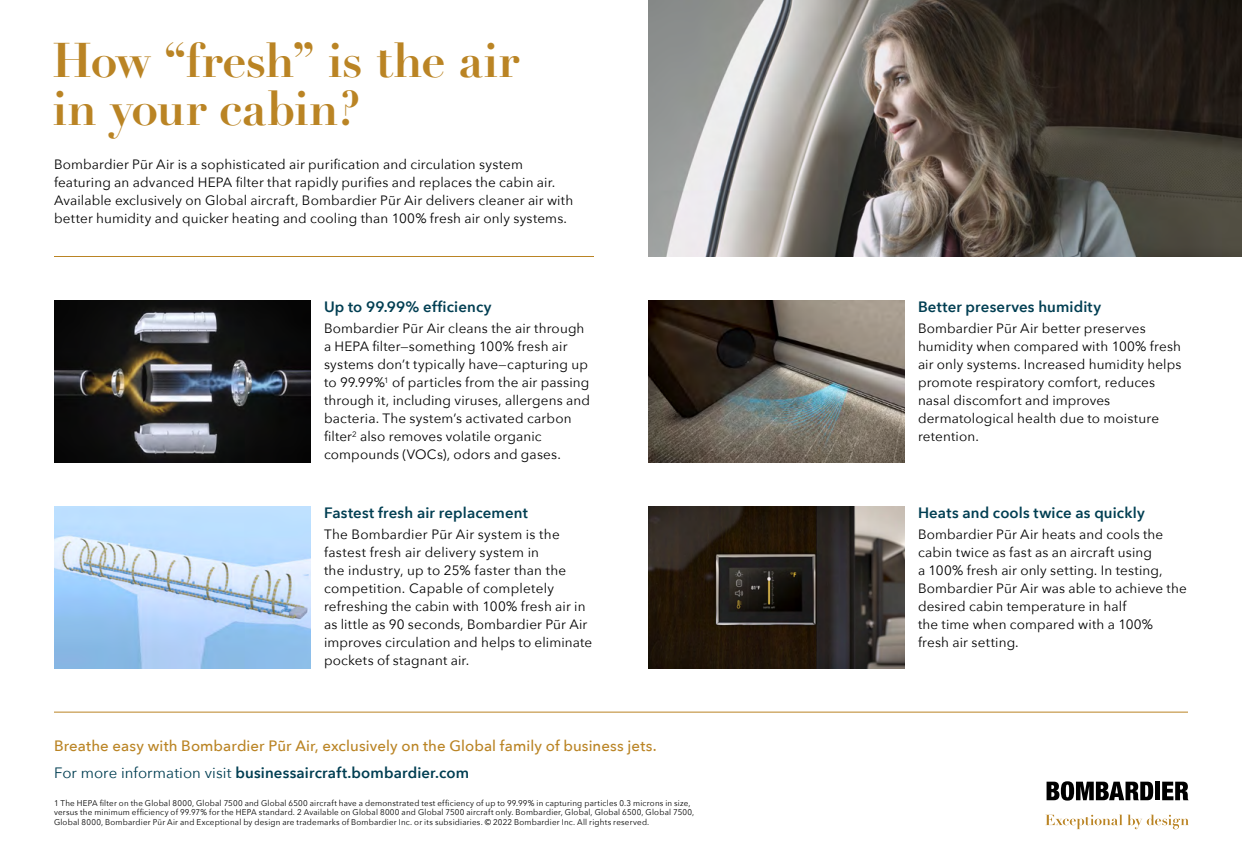
<style>
.page{position:relative;width:1242px;height:864px;background:#fff}
.page>*{position:absolute;margin:0;border:0;box-sizing:border-box;transform-origin:0 0}
.t1{font:700 48px/48px "Didot LH";letter-spacing:-.01em;color:#ba8424}
.t2{font:500 15px/27px "Avenir Next";letter-spacing:.005em;color:#ba8424}
.t3{font:600 15px "Avenir Next";letter-spacing:.01em;color:#003e52}
.t4{font:13.5px/18px "Avenir Next";letter-spacing:.01em;color:#000}
.t5{font:8.25px/9.8px "Avenir Next";letter-spacing:.025em;color:#000}
.s1{font-weight:400;color:#003e52}
.s2{font-weight:600;color:#003e52}
</style>
<div class="page">
<img style="left:54px;top:506px;width:256px;height:162px">
<img style="left:648px;top:300px;width:256px;height:162px">
<img style="left:648px;top:506px;width:256px;height:162px">
<img style="left:54px;top:300px;width:256px;height:162px">
<svg style="left:1045px;top:815px;width:144px;height:14px"></svg>
<svg style="left:1047px;top:781px;width:106px;height:20px"></svg>
<div style="left:1155px;top:782px;width:5px;height:18px;background:#000"></div>
<svg style="left:1162px;top:782px;width:27px;height:18px"></svg>
<hr style="left:54px;top:256px;width:540px;height:1px;background:#ba8424">
<hr style="left:54px;top:712px;width:1134px;height:1px;background:#ba8424">
<img style="left:648px;top:0;width:594px;height:256px">
<h1 class="t1" style="left:52px;top:37px;width:468px">How “fresh” is the air in your cabin?</h1>
<p class="t4" style="left:54px;top:154px;width:521px">Bombardier Pũr Air is a sophisticated air purification and circulation system featuring an advanced HEPA filter that rapidly purifies and replaces the cabin air.<br>Available exclusively on Global aircraft, Bombardier Pũr Air delivers cleaner air with better humidity and quicker heating and cooling than 100% fresh air only systems.</p>
<p class="t3" style="left:324px;top:294px;width:169px">Up to 99.99% efficiency</p>
<p class="t4" style="left:324px;top:319px;width:267px">Bombardier Pũr Air cleans the air through a HEPA filter—something 100% fresh air systems don’t typically have—capturing up to 99.99%<sup>1</sup> of particles from the air passing through it, including viruses, allergens and bacteria. The system’s activated carbon filter<sup>2</sup> also removes volatile organic compounds (VOCs), odors and gases.</p>
<p class="t3" style="left:324px;top:500px;width:205px">Fastest fresh air replacement</p>
<p class="t4" style="left:324px;top:525px;width:270px">The Bombardier Pũr Air system is the fastest fresh air delivery system in<br>the industry, up to 25% faster than the competition. Capable of completely refreshing the cabin with 100% fresh air in as little as 90 seconds, Bombardier Pũr Air improves circulation and helps to eliminate pockets of stagnant air.</p>
<p class="t2" style="left:54px;top:732px;width:604px">Breathe easy with Bombardier Pũr Air, exclusively on the Global family of business jets.<br><span class="s1">For more information visit</span> <span class="s2">businessaircraft.bombardier.com</span></p>
<p class="t5" style="left:54px;top:797px;width:642px">1 The HEPA filter on the Global 8000, Global 7500 and Global 6500 aircraft have a demonstrated test efficiency of up to 99.99% in capturing particles 0.3 microns in size, versus the minimum efficiency of 99.97% for the HEPA standard. 2 Available on Global 8000 and Global 7500 aircraft only. Bombardier, Global, Global 6500, Global 7500,<br>Global 8000, Bombardier Pũr Air and Exceptional by design are trademarks of Bombardier Inc. or its subsidiaries. © 2022 Bombardier Inc. All rights reserved.</p>
<p class="t3" style="left:918px;top:294px;width:185px">Better preserves humidity</p>
<p class="t4" style="left:918px;top:319px;width:265px">Bombardier Pũr Air better preserves humidity when compared with 100% fresh air only systems. Increased humidity helps promote respiratory comfort, reduces nasal discomfort and improves dermatological health due to moisture retention.</p>
<p class="t3" style="left:918px;top:500px;width:228px">Heats and cools twice as quickly</p>
<p class="t4" style="left:918px;top:525px;width:270px">Bombardier Pũr Air heats and cools the cabin twice as fast as an aircraft using<br>a 100% fresh air only setting. In testing, Bombardier Pũr Air was able to achieve the desired cabin temperature in half<br>the time when compared with a 100% fresh air setting.</p>
</div>
